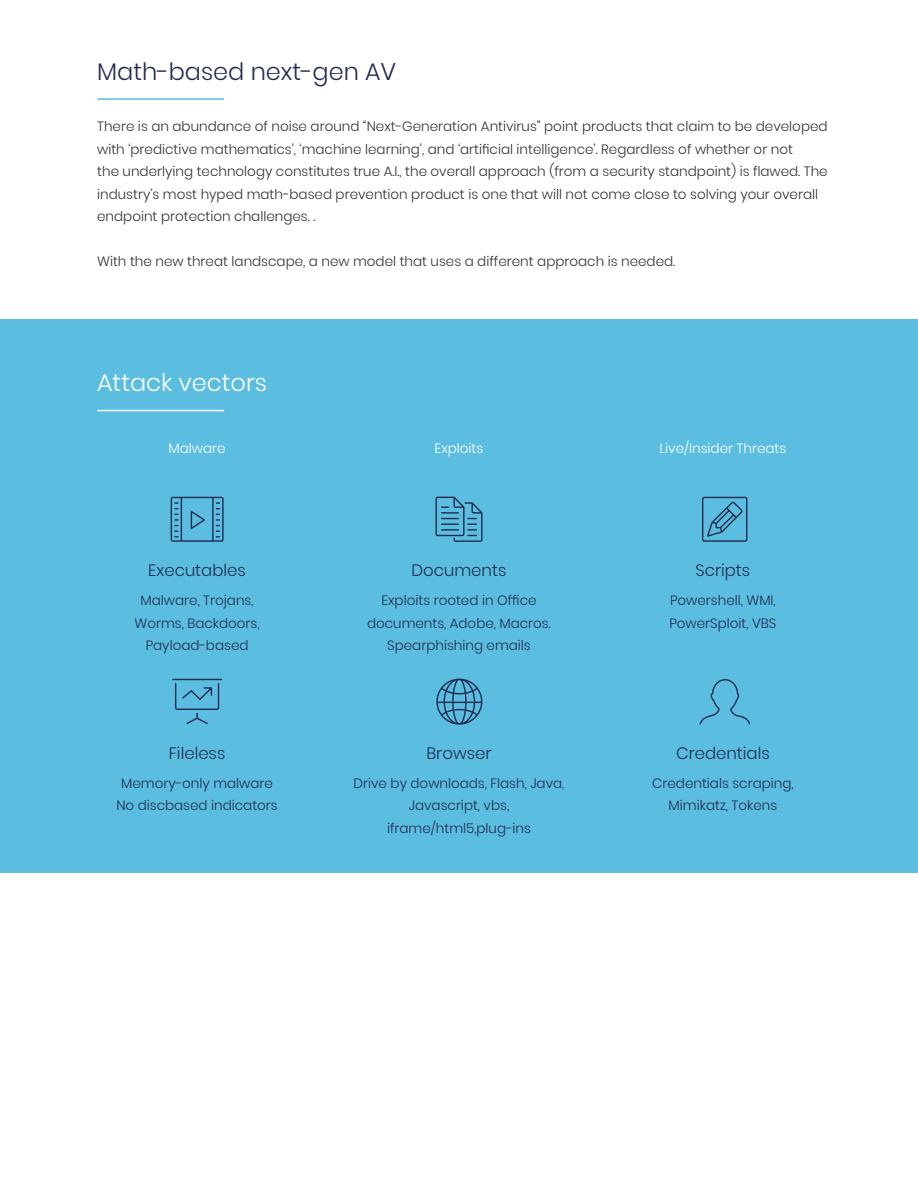
<style>
.page{position:relative;width:918px;height:1188px;background:#fff}
.page>*{position:absolute;margin:0;border:0;box-sizing:border-box;transform-origin:0 0}
.t1{font:300 24px "Poppins";color:#212c52}
.t2{font:300 24px "Poppins";color:#fff}
.t3{font:300 16.5px "Poppins";color:#212c52}
.t4{font:300 13.5px/22.5px "Poppins";color:#333}
.t5{font:300 13.5px/22.5px "Poppins";color:#212c52;text-align:center}
.t6{font:300 13.5px "Poppins";color:#fff}
</style>
<div class="page">
<hr style="left:97px;top:98px;width:127px;height:2px;background:#5bbee1">
<div style="left:0;top:319px;width:918px;height:553px;background:#5bbee1"></div>
<hr style="left:97px;top:410px;width:127px;height:1px;background:#fff">
<svg style="left:171px;top:497px;width:53px;height:45px"></svg>
<svg style="left:435px;top:497px;width:48px;height:45px"></svg>
<svg style="left:702px;top:497px;width:45px;height:45px"></svg>
<hr style="left:172px;top:679px;width:50px;height:1px;background:#212c52">
<svg style="left:175px;top:683px;width:44px;height:41px"></svg>
<svg style="left:436px;top:679px;width:46px;height:46px"></svg>
<svg style="left:700px;top:679px;width:50px;height:46px"></svg>
<h1 class="t1" style="left:97px;top:57px;width:301px">Math-based next-gen AV</h1>
<p class="t4" style="left:97px;top:115px;width:732px">There is an abundance of noise around “Next-Generation Antivirus” point products that claim to be developed with ‘predictive mathematics’, ‘machine learning’, and ‘artificial intelligence’. Regardless of whether or not<br>the underlying technology constitutes true A.I., the overall approach (from a security standpoint) is flawed. The industry’s most hyped math-based prevention product is one that will not come close to solving your overall endpoint protection challenges. .</p>
<p class="t4" style="left:97px;top:250px;width:580px">With the new threat landscape, a new model that uses a different approach is needed.</p>
<h1 class="t2" style="left:97px;top:369px;width:171px">Attack vectors</h1>
<p class="t6" style="left:169px;top:440px;width:59px">Malware</p>
<p class="t6" style="left:435px;top:440px;width:50px">Exploits</p>
<p class="t6" style="left:660px;top:440px;width:128px">Live/Insider Threats</p>
<p class="t3" style="left:148px;top:561px;width:99px">Executables</p>
<p class="t3" style="left:412px;top:561px;width:96px">Documents</p>
<p class="t3" style="left:696px;top:561px;width:56px">Scripts</p>
<p class="t5" style="left:135px;top:589px;width:127px">Malware, Trojans,<br>Worms, Backdoors,<br>Payload-based</p>
<p class="t5" style="left:367px;top:589px;width:185px">Exploits rooted in Office documents, Adobe, Macros.<br>Spearphishing emails</p>
<p class="t5" style="left:669px;top:589px;width:109px;text-align:left">Powershell, WMI,<br>PowerSploit, VBS</p>
<p class="t3" style="left:169px;top:743px;width:58px">Fileless</p>
<p class="t3" style="left:427px;top:743px;width:66px">Browser</p>
<p class="t3" style="left:676px;top:743px;width:95px">Credentials</p>
<p class="t5" style="left:116px;top:772px;width:163px">Memory-only malware<br>No discbased indicators</p>
<p class="t5" style="left:354px;top:772px;width:212px">Drive by downloads, Flash, Java,<br>Javascript, vbs, iframe/html5,plug-ins</p>
<p class="t5" style="left:652px;top:772px;width:143px">Credentials scraping,<br>Mimikatz, Tokens</p>
</div>
